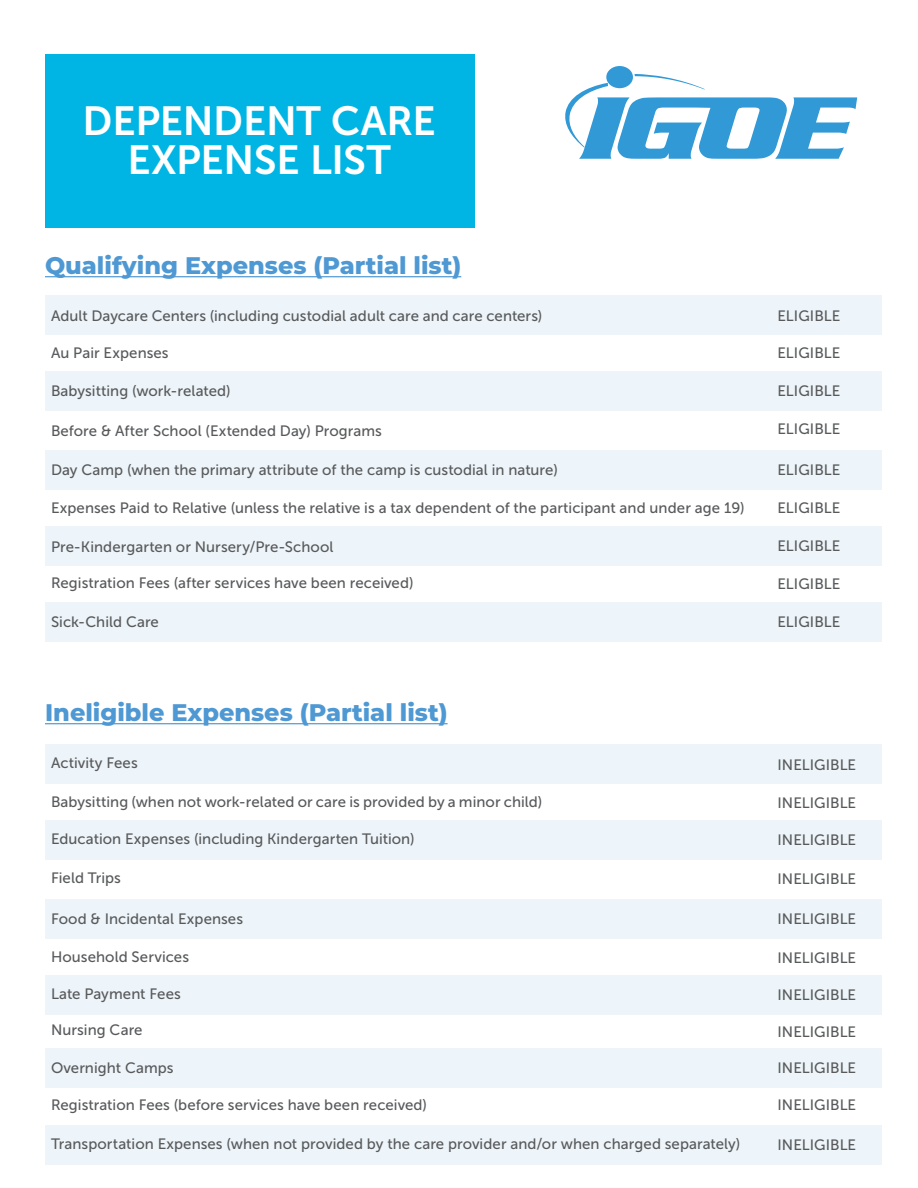
<style>
.page{position:relative;width:918px;height:1188px;background:#fff}
.page>*{position:absolute;margin:0;border:0;box-sizing:border-box;transform-origin:0 0}
.t1{font:40.5px/39px "Museo Sans 700";letter-spacing:-.005em;color:#fff;text-align:center}
.t2{font:800 24px "Montserrat";color:#4e98d3}
.t3{font:15px "Museo Sans 500";letter-spacing:.005em;color:#58595b}
</style>
<div class="page">
<div style="left:45px;top:602px;width:837px;height:40px;background:#edf5fa"></div>
<div style="left:45px;top:54px;width:429px;height:174px;background:#00b5e3"></div>
<svg style="left:565px;top:74px;width:292px;height:85px"></svg>
<div style="left:606px;top:66px;width:27px;height:22px;background:#3099d6;border-radius:50%"></div>
<div style="left:45px;top:295px;width:837px;height:40px;background:#edf5fa"></div>
<hr style="left:45px;top:276px;width:416px;height:1px;background:#4e98d3">
<div style="left:45px;top:371px;width:837px;height:40px;background:#edf5fa"></div>
<div style="left:45px;top:450px;width:837px;height:40px;background:#edf5fa"></div>
<div style="left:45px;top:526px;width:837px;height:40px;background:#edf5fa"></div>
<hr style="left:45px;top:723px;width:403px;height:1px;background:#4e98d3">
<div style="left:45px;top:1048px;width:837px;height:40px;background:#edf5fa"></div>
<div style="left:45px;top:744px;width:837px;height:40px;background:#edf5fa"></div>
<div style="left:45px;top:820px;width:837px;height:40px;background:#edf5fa"></div>
<div style="left:45px;top:899px;width:837px;height:39px;background:#edf5fa"></div>
<div style="left:45px;top:975px;width:837px;height:40px;background:#edf5fa"></div>
<div style="left:45px;top:1125px;width:837px;height:40px;background:#edf5fa"></div>
<h1 class="t1" style="left:83px;top:102px;width:355px">DEPENDENT CARE<br>EXPENSE LIST</h1>
<h2 class="t2" style="left:45px;top:248px;width:418px">Qualifying Expenses (Partial list)</h2>
<p class="t3" style="left:51px;top:307px;width:493px">Adult Daycare Centers (including custodial adult care and care centers)</p>
<p class="t3" style="left:51px;top:345px;width:119px">Au Pair Expenses</p>
<p class="t3" style="left:51px;top:382px;width:181px">Babysitting (work-related)</p>
<p class="t3" style="left:51px;top:422px;width:332px">Before &amp; After School (Extended Day) Programs</p>
<p class="t3" style="left:51px;top:461px;width:508px">Day Camp (when the primary attribute of the camp is custodial in nature)</p>
<p class="t3" style="left:45px;top:464px;width:133px">Child Care Centers</p>
<p class="t3" style="left:51px;top:500px;width:695px">Expenses Paid to Relative (unless the relative is a tax dependent of the participant and under age 19)</p>
<p class="t3" style="left:51px;top:539px;width:284px">Pre-Kindergarten or Nursery/Pre-School</p>
<p class="t3" style="left:51px;top:574px;width:364px">Registration Fees (after services have been received)</p>
<p class="t3" style="left:51px;top:613px;width:109px">Sick-Child Care</p>
<h2 class="t2" style="left:45px;top:695px;width:404px">Ineligible Expenses (Partial list)</h2>
<p class="t3" style="left:51px;top:755px;width:88px">Activity Fees</p>
<p class="t3" style="left:51px;top:794px;width:493px">Babysitting (when not work-related or care is provided by a minor child)</p>
<p class="t3" style="left:51px;top:831px;width:365px">Education Expenses (including Kindergarten Tuition)</p>
<p class="t3" style="left:51px;top:870px;width:71px">Field Trips</p>
<p class="t3" style="left:51px;top:910px;width:194px">Food &amp; Incidental Expenses</p>
<p class="t3" style="left:45px;top:913px;width:133px">Child Care Centers</p>
<p class="t3" style="left:51px;top:949px;width:140px">Household Services</p>
<p class="t3" style="left:51px;top:986px;width:131px">Late Payment Fees</p>
<p class="t3" style="left:51px;top:1022px;width:93px">Nursing Care</p>
<p class="t3" style="left:778px;top:307px;width:64px">ELIGIBLE</p>
<p class="t3" style="left:778px;top:345px;width:64px">ELIGIBLE</p>
<p class="t3" style="left:778px;top:382px;width:64px">ELIGIBLE</p>
<p class="t3" style="left:778px;top:421px;width:64px">ELIGIBLE</p>
<p class="t3" style="left:778px;top:461px;width:64px">ELIGIBLE</p>
<p class="t3" style="left:778px;top:500px;width:64px">ELIGIBLE</p>
<p class="t3" style="left:778px;top:537px;width:64px">ELIGIBLE</p>
<p class="t3" style="left:778px;top:575px;width:64px">ELIGIBLE</p>
<p class="t3" style="left:778px;top:613px;width:64px">ELIGIBLE</p>
<p class="t3" style="left:778px;top:757px;width:80px">INELIGIBLE</p>
<p class="t3" style="left:778px;top:794px;width:80px">INELIGIBLE</p>
<p class="t3" style="left:778px;top:832px;width:80px">INELIGIBLE</p>
<p class="t3" style="left:778px;top:870px;width:80px">INELIGIBLE</p>
<p class="t3" style="left:778px;top:911px;width:80px">INELIGIBLE</p>
<p class="t3" style="left:778px;top:949px;width:80px">INELIGIBLE</p>
<p class="t3" style="left:778px;top:987px;width:80px">INELIGIBLE</p>
<p class="t3" style="left:778px;top:1023px;width:80px">INELIGIBLE</p>
<p class="t3" style="left:51px;top:1060px;width:124px">Overnight Camps</p>
<p class="t3" style="left:778px;top:1060px;width:80px">INELIGIBLE</p>
<p class="t3" style="left:778px;top:1097px;width:80px">INELIGIBLE</p>
<p class="t3" style="left:51px;top:1096px;width:378px">Registration Fees (before services have been received)</p>
<p class="t3" style="left:51px;top:1135px;width:691px">Transportation Expenses (when not provided by the care provider and/or when charged separately)</p>
<p class="t3" style="left:778px;top:1136px;width:80px">INELIGIBLE</p>
</div>
